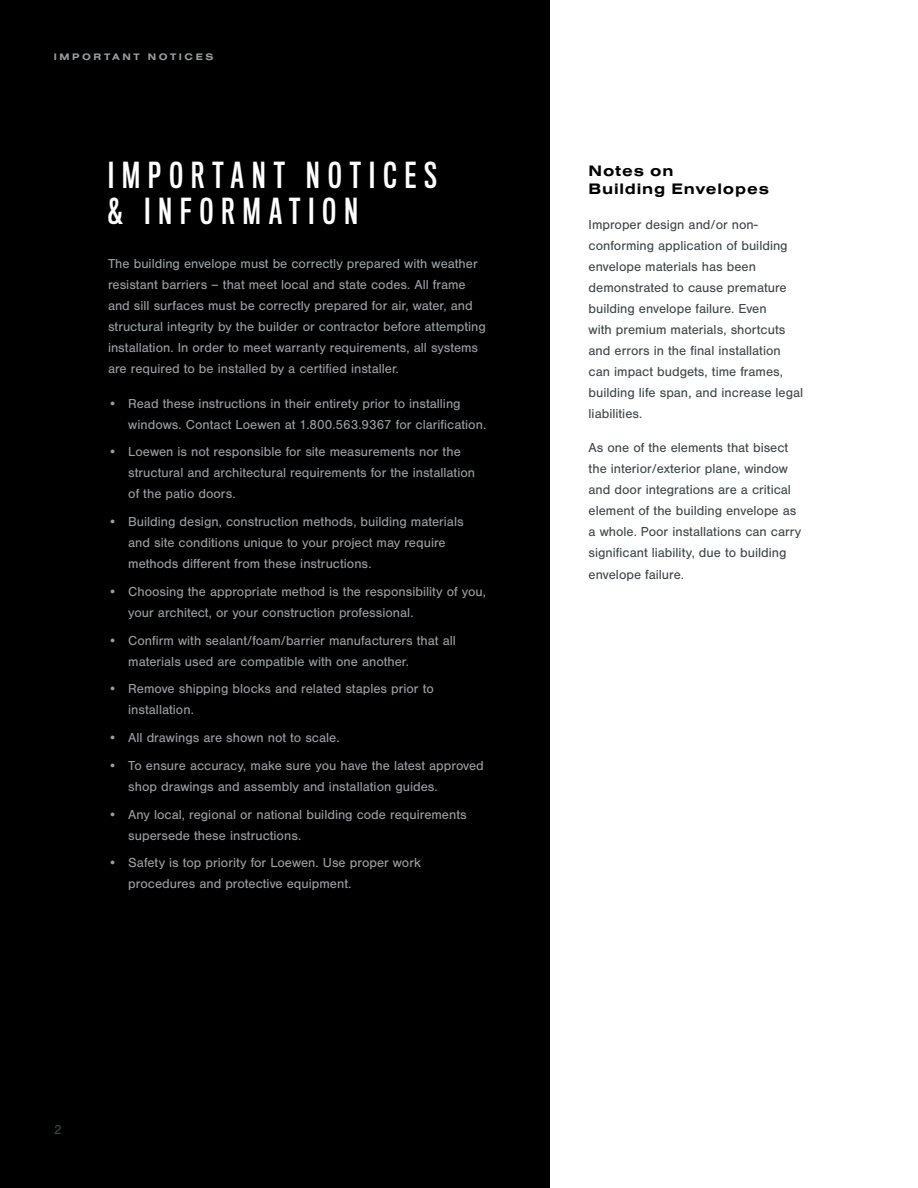
<style>
.page{position:relative;width:918px;height:1188px;background:#fff}
.page>*{position:absolute;margin:0;border:0;box-sizing:border-box;transform-origin:0 0}
.t1{font:33px/36px "Titling Gothic FB Comp Standard";letter-spacing:.25em;color:#fff}
.t2{font:700 15.75px/18.9px "Nimbus San Ext";letter-spacing:.05em;color:#000}
.t3{font:13.5px/21px "Nimbus San";color:#9b9fa2}
.t4{font:13.5px/21px "Nimbus San";color:#3f474a}
.t5{font:700 9.75px "Nimbus San Ext";letter-spacing:.26em;color:#9b9fa2}
</style>
<div class="page">
<div style="left:0;top:0;width:550px;height:1188px;background:#000"></div>
<p class="t5" style="left:54px;top:50px;width:161px">IMPORTANT NOTICES</p>
<h1 class="t1" style="left:108px;top:159px;width:330px">IMPORTANT NOTICES &amp; INFORMATION</h1>
<p class="t3" style="left:108px;top:253px;width:379px">The building envelope must be correctly prepared with weather resistant barriers – that meet local and state codes. All frame and sill surfaces must be correctly prepared for air, water, and structural integrity by the builder or contractor before attempting installation. In order to meet warranty requirements, all systems are required to be installed by a certified installer.</p>
<p class="t3" style="left:128px;top:393px;width:359px;text-indent:-20px">• Read these instructions in their entirety prior to installing windows. Contact Loewen at 1.800.563.9367 for clarification.</p>
<p class="t3" style="left:128px;top:442px;width:348px;text-indent:-20px">• Loewen is not responsible for site measurements nor the structural and architectural requirements for the installation of the patio doors.</p>
<p class="t3" style="left:128px;top:511px;width:337px;text-indent:-20px">• Building design, construction methods, building materials and site conditions unique to your project may require methods different from these instructions.</p>
<p class="t3" style="left:128px;top:581px;width:359px;text-indent:-20px">• Choosing the appropriate method is the responsibility of you, your architect, or your construction professional.</p>
<p class="t3" style="left:128px;top:630px;width:329px;text-indent:-20px">• Confirm with sealant/foam/barrier manufacturers that all materials used are compatible with one another.</p>
<p class="t3" style="left:128px;top:679px;width:307px;text-indent:-20px">• Remove shipping blocks and related staples prior to installation.</p>
<p class="t3" style="left:108px;top:727px;width:233px">• All drawings are shown not to scale.</p>
<p class="t3" style="left:128px;top:755px;width:357px;text-indent:-20px">• To ensure accuracy, make sure you have the latest approved shop drawings and assembly and installation guides.</p>
<p class="t3" style="left:128px;top:804px;width:340px;text-indent:-20px">• Any local, regional or national building code requirements supersede these instructions.</p>
<p class="t3" style="left:128px;top:853px;width:294px;text-indent:-20px">• Safety is top priority for Loewen. Use proper work procedures and protective equipment.</p>
<p class="t4" style="left:54px;top:1119px;width:9px">2</p>
<p class="t2" style="left:589px;top:160px;width:182px">Notes on<br>Building Envelopes</p>
<p class="t4" style="left:589px;top:214px;width:216px">Improper design and/or non&shy;conforming application of building envelope materials has been demonstrated to cause premature building envelope failure. Even<br>with premium materials, shortcuts and errors in the final installation can impact budgets, time frames, building life span, and increase legal liabilities.</p>
<p class="t4" style="left:589px;top:438px;width:214px">As one of the elements that bisect the interior/exterior plane, window and door integrations are a critical element of the building envelope as a whole. Poor installations can carry significant liability, due to building envelope failure.</p>
</div>
